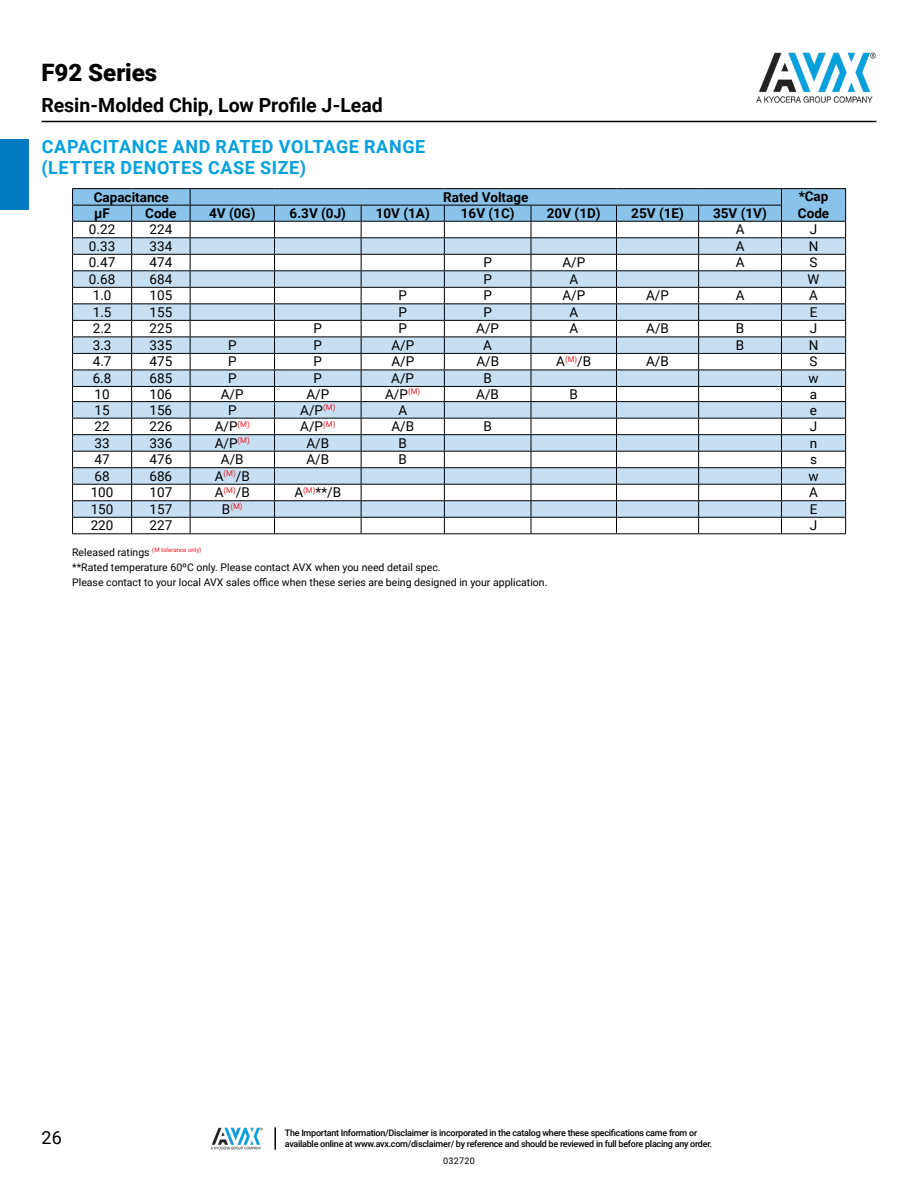
<style>
.page{position:relative;width:918px;height:1188px;background:#fff}
.page>*{position:absolute;margin:0;border:0;box-sizing:border-box;transform-origin:0 0}
.t1{font:900 24px "Roboto";letter-spacing:-.005em;color:#000}
.t2{font:700 19.5px "Roboto";color:#000}
.t3{font:700 18px/21.6px "Roboto";letter-spacing:.035em;color:#00a0df}
.t4{font:18px "Roboto";color:#000}
.t5{font:13.5px "Roboto";color:#000}
.t6{font:700 13.5px "Roboto";color:#000}
.t7{font:10.5px/15px "Roboto";color:#000}
.t8{font:500 9px/10.8px "Roboto";letter-spacing:-.03em;color:#000}
.t9{font:9px "Roboto";letter-spacing:.025em;color:#000}
.t10{font:7.8px "Roboto";color:#ed1c24}
.t11{font:6.15px "Roboto";color:#ed1c24}
.s1{font-size:13.5px;color:#000}
.s2{font-size:10.5px;color:#000}
</style>
<div class="page">
<hr style="left:42px;top:121px;width:834px;height:1px;background:#000">
<img style="left:756px;top:52px;width:120px;height:51px">
<img style="left:211px;top:1127px;width:52px;height:23px">
<hr style="left:274px;top:1127px;width:2px;height:23px;background:#000">
<div style="left:0;top:139px;width:29px;height:71px;background:#007cc2"></div>
<hr style="left:72px;top:188px;width:60px;height:1px;background:#000">
<hr style="left:132px;top:188px;width:58px;height:1px;background:#000">
<hr style="left:190px;top:188px;width:84px;height:1px;background:#000">
<hr style="left:274px;top:188px;width:87px;height:1px;background:#000">
<hr style="left:361px;top:188px;width:83px;height:1px;background:#000">
<hr style="left:444px;top:188px;width:87px;height:1px;background:#000">
<hr style="left:531px;top:188px;width:85px;height:1px;background:#000">
<hr style="left:616px;top:188px;width:83px;height:1px;background:#000">
<hr style="left:699px;top:188px;width:83px;height:1px;background:#000">
<hr style="left:782px;top:188px;width:64px;height:1px;background:#000">
<svg style="left:72px;top:189px;width:774px;height:344px"></svg>
<hr style="left:72px;top:533px;width:60px;height:1px;background:#000">
<hr style="left:132px;top:533px;width:58px;height:1px;background:#000">
<hr style="left:190px;top:533px;width:84px;height:1px;background:#000">
<hr style="left:274px;top:533px;width:87px;height:1px;background:#000">
<hr style="left:361px;top:533px;width:83px;height:1px;background:#000">
<hr style="left:444px;top:533px;width:87px;height:1px;background:#000">
<hr style="left:531px;top:533px;width:85px;height:1px;background:#000">
<hr style="left:616px;top:533px;width:83px;height:1px;background:#000">
<hr style="left:699px;top:533px;width:83px;height:1px;background:#000">
<hr style="left:782px;top:533px;width:64px;height:1px;background:#000">
<h1 class="t1" style="left:42px;top:56px;width:117px">F92 Series</h1>
<h2 class="t2" style="left:42px;top:92px;width:343px">Resin-Molded Chip, Low Profile J-Lead</h2>
<h3 class="t3" style="left:42px;top:135px;width:385px">CAPACITANCE AND RATED VOLTAGE RANGE (LETTER DENOTES CASE SIZE)</h3>
<p class="t6" style="left:94px;top:187px;width:77px">Capacitance</p>
<p class="t6" style="left:443px;top:187px;width:87px">Rated Voltage</p>
<p class="t6" style="left:799px;top:187px;width:31px">*Cap</p>
<p class="t6" style="left:94px;top:204px;width:17px">μF</p>
<p class="t6" style="left:145px;top:204px;width:33px">Code</p>
<p class="t6" style="left:209px;top:204px;width:48px">4V (0G)</p>
<p class="t6" style="left:290px;top:204px;width:58px">6.3V (0J)</p>
<p class="t6" style="left:376px;top:204px;width:56px">10V (1A)</p>
<p class="t6" style="left:461px;top:204px;width:55px">16V (1C)</p>
<p class="t6" style="left:547px;top:204px;width:55px">20V (1D)</p>
<p class="t6" style="left:631px;top:204px;width:54px">25V (1E)</p>
<p class="t6" style="left:713px;top:204px;width:55px">35V (1V)</p>
<p class="t6" style="left:798px;top:204px;width:33px">Code</p>
<p class="t5" style="left:89px;top:220px;width:28px">0.22</p>
<p class="t5" style="left:150px;top:220px;width:24px">224</p>
<p class="t5" style="left:736px;top:220px;width:10px">A</p>
<p class="t5" style="left:810px;top:220px;width:9px">J</p>
<p class="t5" style="left:89px;top:237px;width:28px">0.33</p>
<p class="t5" style="left:150px;top:237px;width:24px">334</p>
<p class="t5" style="left:736px;top:237px;width:10px">A</p>
<p class="t5" style="left:809px;top:237px;width:11px">N</p>
<p class="t5" style="left:89px;top:253px;width:28px">0.47</p>
<p class="t5" style="left:150px;top:253px;width:24px">474</p>
<p class="t5" style="left:483px;top:253px;width:10px">P</p>
<p class="t5" style="left:562px;top:253px;width:24px">A/P</p>
<p class="t5" style="left:736px;top:253px;width:10px">A</p>
<p class="t5" style="left:810px;top:253px;width:10px">S</p>
<p class="t5" style="left:89px;top:270px;width:28px">0.68</p>
<p class="t5" style="left:150px;top:270px;width:24px">684</p>
<p class="t5" style="left:483px;top:270px;width:10px">P</p>
<p class="t5" style="left:569px;top:270px;width:10px">A</p>
<p class="t5" style="left:808px;top:270px;width:13px">W</p>
<p class="t5" style="left:93px;top:286px;width:20px">1.0</p>
<p class="t5" style="left:150px;top:286px;width:24px">105</p>
<p class="t5" style="left:399px;top:286px;width:10px">P</p>
<p class="t5" style="left:483px;top:286px;width:10px">P</p>
<p class="t5" style="left:562px;top:286px;width:24px">A/P</p>
<p class="t5" style="left:646px;top:286px;width:24px">A/P</p>
<p class="t5" style="left:736px;top:286px;width:10px">A</p>
<p class="t5" style="left:809px;top:286px;width:10px">A</p>
<p class="t5" style="left:93px;top:303px;width:20px">1.5</p>
<p class="t5" style="left:150px;top:303px;width:24px">155</p>
<p class="t5" style="left:399px;top:303px;width:10px">P</p>
<p class="t5" style="left:483px;top:303px;width:10px">P</p>
<p class="t5" style="left:569px;top:303px;width:10px">A</p>
<p class="t5" style="left:810px;top:303px;width:9px">E</p>
<p class="t5" style="left:93px;top:319px;width:20px">2.2</p>
<p class="t5" style="left:150px;top:319px;width:24px">225</p>
<p class="t5" style="left:314px;top:319px;width:10px">P</p>
<p class="t5" style="left:399px;top:319px;width:10px">P</p>
<p class="t5" style="left:476px;top:319px;width:24px">A/P</p>
<p class="t5" style="left:569px;top:319px;width:10px">A</p>
<p class="t5" style="left:646px;top:319px;width:24px">A/B</p>
<p class="t5" style="left:736px;top:319px;width:10px">B</p>
<p class="t5" style="left:810px;top:319px;width:9px">J</p>
<p class="t5" style="left:93px;top:336px;width:20px">3.3</p>
<p class="t5" style="left:150px;top:336px;width:24px">335</p>
<p class="t5" style="left:228px;top:336px;width:10px">P</p>
<p class="t5" style="left:314px;top:336px;width:10px">P</p>
<p class="t5" style="left:391px;top:336px;width:24px">A/P</p>
<p class="t5" style="left:483px;top:336px;width:10px">A</p>
<p class="t5" style="left:736px;top:336px;width:10px">B</p>
<p class="t5" style="left:809px;top:336px;width:11px">N</p>
<p class="t5" style="left:93px;top:352px;width:20px">4.7</p>
<p class="t5" style="left:150px;top:352px;width:24px">475</p>
<p class="t5" style="left:228px;top:352px;width:10px">P</p>
<p class="t5" style="left:314px;top:352px;width:10px">P</p>
<p class="t5" style="left:391px;top:352px;width:24px">A/P</p>
<p class="t5" style="left:476px;top:352px;width:24px">A/B</p>
<p class="t5" style="left:556px;top:352px;width:37px">A<sup>(M)</sup>/B</p>
<p class="t5" style="left:646px;top:352px;width:24px">A/B</p>
<p class="t5" style="left:810px;top:352px;width:10px">S</p>
<p class="t5" style="left:93px;top:369px;width:20px">6.8</p>
<p class="t5" style="left:150px;top:369px;width:24px">685</p>
<p class="t5" style="left:228px;top:369px;width:10px">P</p>
<p class="t5" style="left:314px;top:369px;width:10px">P</p>
<p class="t5" style="left:391px;top:369px;width:24px">A/P</p>
<p class="t5" style="left:483px;top:369px;width:10px">B</p>
<p class="t5" style="left:808px;top:369px;width:12px">w</p>
<p class="t5" style="left:95px;top:385px;width:17px">10</p>
<p class="t5" style="left:149px;top:385px;width:24px">106</p>
<p class="t5" style="left:221px;top:385px;width:24px">A/P</p>
<p class="t5" style="left:306px;top:385px;width:24px">A/P</p>
<p class="t5" style="left:385px;top:385px;width:37px">A/P<sup>(M)</sup></p>
<p class="t5" style="left:476px;top:385px;width:24px">A/B</p>
<p class="t5" style="left:570px;top:385px;width:10px">B</p>
<p class="t5" style="left:810px;top:385px;width:9px">a</p>
<p class="t5" style="left:95px;top:400px;width:17px">15</p>
<p class="t5" style="left:149px;top:400px;width:24px">156</p>
<p class="t5" style="left:228px;top:400px;width:10px">P</p>
<p class="t5" style="left:300px;top:400px;width:37px">A/P<sup>(M)</sup></p>
<p class="t5" style="left:398px;top:400px;width:10px">A</p>
<p class="t5" style="left:810px;top:400px;width:9px">e</p>
<p class="t5" style="left:95px;top:417px;width:17px">22</p>
<p class="t5" style="left:150px;top:417px;width:24px">226</p>
<p class="t5" style="left:215px;top:417px;width:37px">A/P<sup>(M)</sup></p>
<p class="t5" style="left:300px;top:417px;width:37px">A/P<sup>(M)</sup></p>
<p class="t5" style="left:391px;top:417px;width:24px">A/B</p>
<p class="t5" style="left:483px;top:417px;width:10px">B</p>
<p class="t5" style="left:810px;top:417px;width:9px">J</p>
<p class="t5" style="left:95px;top:433px;width:17px">33</p>
<p class="t5" style="left:149px;top:433px;width:24px">336</p>
<p class="t5" style="left:215px;top:433px;width:37px">A/P<sup>(M)</sup></p>
<p class="t5" style="left:306px;top:433px;width:24px">A/B</p>
<p class="t5" style="left:399px;top:433px;width:10px">B</p>
<p class="t5" style="left:810px;top:433px;width:9px">n</p>
<p class="t5" style="left:95px;top:450px;width:17px">47</p>
<p class="t5" style="left:150px;top:450px;width:24px">476</p>
<p class="t5" style="left:221px;top:450px;width:24px">A/B</p>
<p class="t5" style="left:306px;top:450px;width:24px">A/B</p>
<p class="t5" style="left:399px;top:450px;width:10px">B</p>
<p class="t5" style="left:810px;top:450px;width:8px">s</p>
<p class="t5" style="left:95px;top:467px;width:17px">68</p>
<p class="t5" style="left:149px;top:467px;width:24px">686</p>
<p class="t5" style="left:215px;top:467px;width:37px">A<sup>(M)</sup>/B</p>
<p class="t5" style="left:808px;top:467px;width:12px">w</p>
<p class="t5" style="left:91px;top:483px;width:24px">100</p>
<p class="t5" style="left:150px;top:483px;width:24px">107</p>
<p class="t5" style="left:215px;top:483px;width:37px">A<sup>(M)</sup>/B</p>
<p class="t5" style="left:294px;top:483px;width:48px">A<sup>(M)</sup>**/B</p>
<p class="t5" style="left:809px;top:483px;width:10px">A</p>
<p class="t5" style="left:91px;top:500px;width:24px">150</p>
<p class="t5" style="left:150px;top:500px;width:24px">157</p>
<p class="t10" style="left:222px;top:501px;width:22px"><span class="s1">B</span>(M)</p>
<p class="t5" style="left:810px;top:500px;width:9px">E</p>
<p class="t5" style="left:91px;top:516px;width:24px">220</p>
<p class="t5" style="left:150px;top:516px;width:24px">227</p>
<p class="t5" style="left:810px;top:516px;width:9px">J</p>
<p class="t11" style="left:72px;top:546px;width:131px"><span class="s2">Released ratings</span> (M tolerance only)</p>
<p class="t7" style="left:72px;top:559px;width:477px">**Rated temperature 60ºC only. Please contact AVX when you need detail spec.<br>Please contact to your local AVX sales office when these series are being designed in your application.</p>
<h3 class="t4" style="left:42px;top:1125px;width:22px">26</h3>
<p class="t8" style="left:285px;top:1127px;width:429px">The Important Information/Disclaimer is incorporated in the catalog where these specifications came from or available online at www.avx.com/disclaimer/ by reference and should be reviewed in full before placing any order.</p>
<p class="t9" style="left:443px;top:1155px;width:33px">032720</p>
</div>
